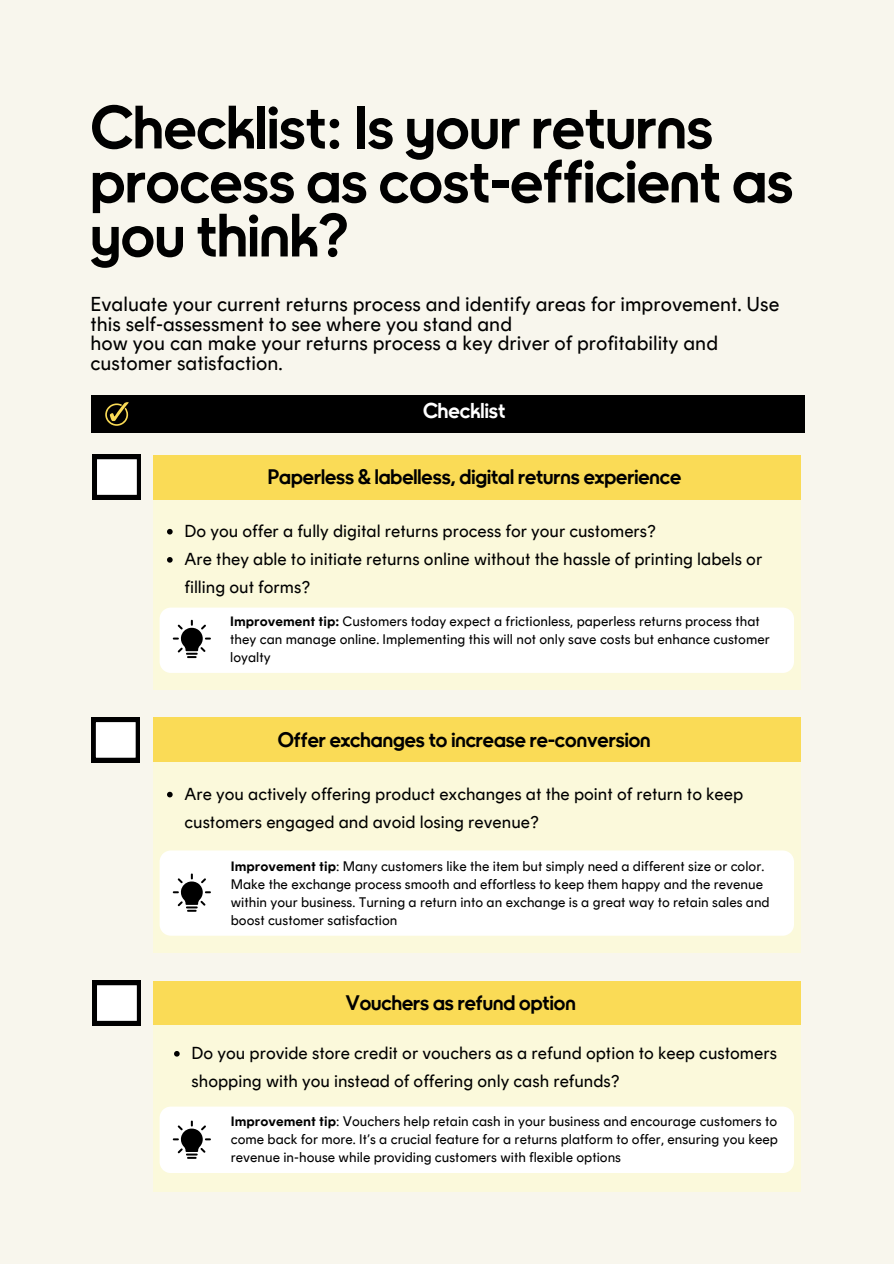
<style>
.page{position:relative;width:894px;height:1264px;background:#fff}
.page>*{position:absolute;margin:0;border:0;box-sizing:border-box;transform-origin:0 0}
.t1{font:62.85px/54px "inretrn Headline";color:#000}
.t2{font:21.9px "inretrn Headline";color:#fff}
.t3{font:21.45px "inretrn Headline";color:#000}
.t4{font:19.65px/19.6px "Rund Text";color:#000}
.t5{font:16.95px/28.2px "Rund Text";color:#000}
.t6{font:13.5px "Rund Text";color:#000}
.s1{font-weight:700}
</style>
<div class="page">
<div style="left:0;top:0;width:893px;height:1263px;background:#f8f6ed"></div>
<div style="left:91px;top:395px;width:713px;height:37px;background:#000"></div>
<svg style="left:105px;top:402px;width:24px;height:24px"></svg>
<div style="left:153px;top:499px;width:647px;height:190px;background:#fbf9db"></div>
<div style="left:153px;top:455px;width:647px;height:44px;background:#fadb56"></div>
<div style="left:153px;top:759px;width:647px;height:193px;background:#fbf9db"></div>
<div style="left:153px;top:717px;width:647px;height:45px;background:#fadb56"></div>
<svg style="left:91px;top:717px;width:49px;height:45px;background:#a3a3a3"></svg>
<div style="left:153px;top:980px;width:647px;height:45px;background:#fadb56"></div>
<svg style="left:92px;top:980px;width:49px;height:45px;background:#a4a4a4"></svg>
<svg style="left:92px;top:455px;width:49px;height:44px;background:#a7a7a7"></svg>
<div style="left:159px;top:850px;width:634px;height:85px;background:#fff"></div>
<svg style="left:173px;top:873px;width:38px;height:38px"></svg>
<div style="left:153px;top:1025px;width:647px;height:167px;background:#fbf9db"></div>
<div style="left:159px;top:1106px;width:634px;height:67px;background:#fff"></div>
<div style="left:159px;top:607px;width:634px;height:66px;background:#fff"></div>
<svg style="left:167px;top:529px;width:6px;height:5px"></svg>
<svg style="left:167px;top:557px;width:6px;height:5px"></svg>
<svg style="left:167px;top:791px;width:6px;height:6px"></svg>
<svg style="left:174px;top:1051px;width:6px;height:5px"></svg>
<h1 class="t1" style="left:90px;top:99px;width:704px">Checklist: Is your returns process as cost-efficient as you think?</h1>
<p class="t4" style="left:90px;top:294px;width:690px">Evaluate your current returns process and identify areas for improvement. Use this self-assessment to see where you stand and<br>how you can make your returns process a key driver of profitability and customer satisfaction.</p>
<h3 class="t2" style="left:423px;top:397px;width:84px">Checklist</h3>
<p class="t3" style="left:267px;top:463px;width:415px">Paperless &amp; labelless, digital returns experience</p>
<h2 class="t5" style="left:184px;top:516px;width:473px">Do you offer a fully digital returns process for your customers?</h2>
<h2 class="t5" style="left:184px;top:545px;width:579px">Are they able to initiate returns online without the hassle of printing labels or filling out forms?</h2>
<p class="t6" style="left:230px;top:612px;width:531px"><span class="s1">Improvement tip:</span> Customers today expect a frictionless, paperless returns process that</p>
<h2 class="t6" style="left:230px;top:630px;width:541px">they can manage online. Implementing this will not only save costs but enhance customer</h2>
<p class="t6" style="left:230px;top:648px;width:42px">loyalty</p>
<p class="t3" style="left:278px;top:726px;width:374px">Offer exchanges to increase re-conversion</p>
<p class="t5" style="left:184px;top:779px;width:560px">Are you actively offering product exchanges at the point of return to keep customers engaged and avoid losing revenue?</p>
<p class="t6" style="left:231px;top:857px;width:535px"><span class="s1">Improvement tip</span>: Many customers like the item but simply need a different size or color.</p>
<p class="t6" style="left:231px;top:875px;width:533px">Make the exchange process smooth and effortless to keep them happy and the revenue</p>
<p class="t6" style="left:231px;top:893px;width:540px">within your business. Turning a return into an exchange is a great way to retain sales and</p>
<p class="t6" style="left:231px;top:911px;width:168px">boost customer satisfaction</p>
<p class="t3" style="left:345px;top:989px;width:231px">Vouchers as refund option</p>
<p class="t5" style="left:191px;top:1038px;width:586px">Do you provide store credit or vouchers as a refund option to keep customers shopping with you instead of offering only cash refunds?</p>
<p class="t6" style="left:231px;top:1113px;width:547px"><span class="s1">Improvement tip</span>: Vouchers help retain cash in your business and encourage customers to</p>
<h2 class="t6" style="left:231px;top:1131px;width:548px">come back for more. It’s a crucial feature for a returns platform to offer, ensuring you keep</h2>
<p class="t6" style="left:231px;top:1149px;width:391px">revenue in-house while providing customers with flexible options</p>
</div>
